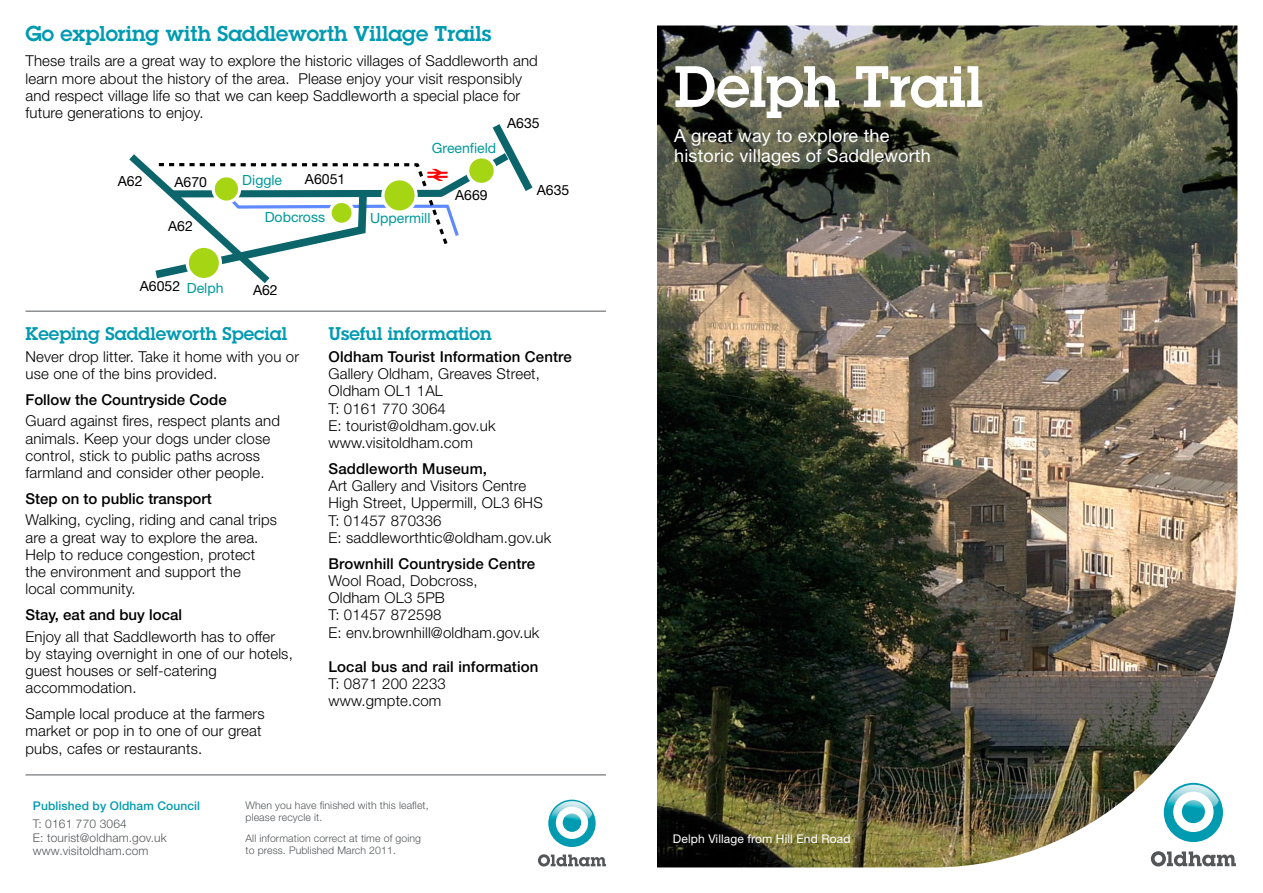
<style>
.page{position:relative;width:1263px;height:893px;background:#fff}
.page>*{position:absolute;margin:0;border:0;box-sizing:border-box;transform-origin:0 0}
.t1{font:600 57px "Lubalin Graph Std";color:#fff}
.t2{font:600 21px "Lubalin Graph Std";color:#009ab1}
.t3{font:18px/19.5px "Helvetica Neue";letter-spacing:.01em;color:#fff}
.t4{font:600 18px "Lubalin Graph Std";color:#009ab1}
.t5{font:300 15px/17.2px "Helvetica Neue";letter-spacing:.01em;color:#000}
.t6{font:500 15px "Helvetica Neue";letter-spacing:.01em;color:#000}
.t7{font:14.1px "Helvetica Neue";color:#000}
.t8{font:14.1px "Helvetica Neue";color:#00999b}
.t9{font:300 12px/13.5px "Helvetica Neue";letter-spacing:.01em;color:#54575a}
.t10{font:12px "Helvetica Neue";letter-spacing:.01em;color:#fff}
.t11{font:500 12px "Helvetica Neue";letter-spacing:.01em;color:#009ab1}
.t12{font:300 10.5px/12px "Helvetica Neue";letter-spacing:.01em;color:#54575a}
.s1{color:#00999b}
</style>
<div class="page">
<img style="left:657px;top:26px;width:580px;height:841px">
<svg style="left:1151px;top:851px;width:85px;height:15px"></svg>
<div style="left:1164px;top:783px;width:59px;height:59px;background:#009ab1;border-radius:50%"></div>
<svg style="left:1165px;top:785px;width:54px;height:47px"></svg>
<hr style="left:26px;top:774px;width:580px;height:1px;background:#54575a">
<svg style="left:538px;top:854px;width:68px;height:12px"></svg>
<div style="left:548px;top:800px;width:48px;height:47px;background:#009ab1;border-radius:50%"></div>
<svg style="left:550px;top:801px;width:42px;height:38px"></svg>
<hr style="left:26px;top:311px;width:580px;height:1px;background:#54575a">
<svg style="left:129px;top:124px;width:404px;height:159px"></svg>
<h2 class="t2" style="left:26px;top:19px;width:467px">Go exploring with Saddleworth Village Trails</h2>
<p class="t5" style="left:26px;top:52px;width:514px">These trails are a great way to explore the historic villages of Saddleworth and learn more about the history of the area. Please enjoy your visit responsibly and respect village life so that we can keep Saddleworth a special place for future generations to enjoy.</p>
<p class="t7" style="left:507px;top:115px;width:34px">A635</p>
<p class="t7" style="left:118px;top:173px;width:26px">A62</p>
<p class="t7" style="left:175px;top:174px;width:34px">A670</p>
<p class="t8" style="left:242px;top:171px;width:41px">Diggle</p>
<p class="t7" style="left:305px;top:171px;width:42px">A6051</p>
<p class="t8" style="left:432px;top:139px;width:66px">Greenfield</p>
<p class="t7" style="left:455px;top:187px;width:34px">A669</p>
<p class="t7" style="left:168px;top:218px;width:26px">A62</p>
<p class="t8" style="left:265px;top:209px;width:62px">Dobcross</p>
<p class="t8" style="left:370px;top:210px;width:62px">Uppermill</p>
<p class="t7" style="left:140px;top:277px;width:85px">A6052 <span class="s1">Delph</span></p>
<p class="t7" style="left:253px;top:282px;width:26px">A62</p>
<p class="t7" style="left:537px;top:181px;width:34px">A635</p>
<p class="t4" style="left:26px;top:322px;width:263px">Keeping Saddleworth Special</p>
<p class="t5" style="left:26px;top:348px;width:275px">Never drop litter. Take it home with you or use one of the bins provided.</p>
<p class="t6" style="left:26px;top:391px;width:203px">Follow the Countryside Code</p>
<p class="t5" style="left:26px;top:412px;width:256px">Guard against fires, respect plants and animals. Keep your dogs under close control, stick to public paths across farmland and consider other people.</p>
<p class="t6" style="left:26px;top:490px;width:188px">Step on to public transport</p>
<p class="t5" style="left:26px;top:511px;width:253px">Walking, cycling, riding and canal trips are a great way to explore the area.<br>Help to reduce congestion, protect the environment and support the<br>local community.</p>
<p class="t6" style="left:26px;top:606px;width:158px">Stay, eat and buy local</p>
<p class="t5" style="left:26px;top:627px;width:269px">Enjoy all that Saddleworth has to offer by staying overnight in one of our hotels, guest houses or self-catering accommodation.</p>
<p class="t5" style="left:26px;top:705px;width:241px">Sample local produce at the farmers market or pop in to one of our great pubs, cafes or restaurants.</p>
<p class="t4" style="left:328px;top:322px;width:165px">Useful information</p>
<p class="t6" style="left:328px;top:348px;width:245px">Oldham Tourist Information Centre</p>
<p class="t5" style="left:328px;top:365px;width:213px">Gallery Oldham, Greaves Street,<br>Oldham OL1 1AL<br>T: 0161 770 3064<br>E: tourist@oldham.gov.uk www.visitoldham.com</p>
<p class="t6" style="left:328px;top:460px;width:160px">Saddleworth Museum,</p>
<p class="t5" style="left:328px;top:477px;width:224px">Art Gallery and Visitors Centre<br>High Street, Uppermill, OL3 6HS<br>T: 01457 870336<br>E: saddleworthtic@oldham.gov.uk</p>
<p class="t6" style="left:328px;top:554px;width:208px">Brownhill Countryside Centre</p>
<p class="t5" style="left:328px;top:572px;width:212px">Wool Road, Dobcross,<br>Oldham OL3 5PB<br>T: 01457 872598<br>E: env.brownhill@oldham.gov.uk</p>
<p class="t6" style="left:328px;top:658px;width:211px">Local bus and rail information</p>
<p class="t5" style="left:328px;top:675px;width:119px">T: 0871 200 2233 www.gmpte.com</p>
<p class="t11" style="left:33px;top:799px;width:169px">Published by Oldham Council</p>
<p class="t9" style="left:33px;top:817px;width:135px">T: 0161 770 3064<br>E: tourist@oldham.gov.uk www.visitoldham.com</p>
<p class="t12" style="left:246px;top:799px;width:185px">When you have finished with this leaflet, please recycle it.</p>
<p class="t12" style="left:246px;top:832px;width:177px">All information correct at time of going to press. Published March 2011.</p>
<h1 class="t1" style="left:674px;top:49px;width:311px">Delph Trail</h1>
<p class="t3" style="left:674px;top:126px;width:258px">A great way to explore the historic villages of Saddleworth</p>
<p class="t10" style="left:673px;top:831px;width:179px">Delph Village from Hill End Road</p>
</div>
